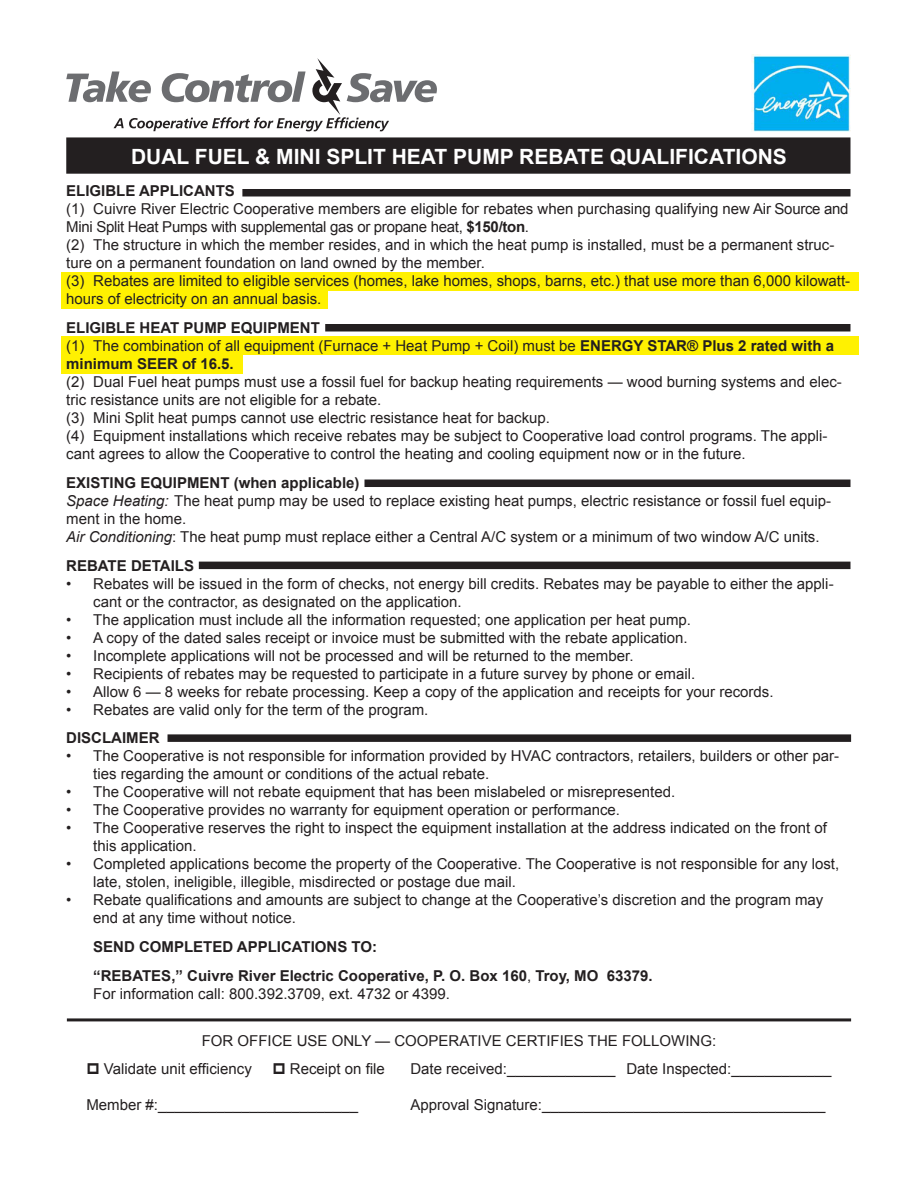
<style>
.page{position:relative;width:918px;height:1188px;background:#fff}
.page>*{position:absolute;margin:0;border:0;box-sizing:border-box;transform-origin:0 0}
.t1{font:700 21px "Arial";color:#fff}
.t2{font:15px/18px "Arial";color:#231f20}
.t3{font:700 15px "Arial";color:#231f20}
.s1{font-weight:700}
.s2{font-style:italic}
.s3{font-weight:400}
</style>
<div class="page">
<div style="left:61px;top:355px;width:181px;height:19px;background:#fff101"></div>
<div style="left:61px;top:336px;width:797px;height:19px;background:#fff101"></div>
<div style="left:61px;top:290px;width:267px;height:19px;background:#fff101"></div>
<div style="left:61px;top:272px;width:797px;height:19px;background:#fff101"></div>
<img style="left:752px;top:54px;width:98px;height:77px">
<svg style="left:66px;top:58px;width:371px;height:73px"></svg>
<div style="left:67px;top:138px;width:783px;height:35px;background:#231f20"></div>
<div style="left:66px;top:137px;width:784px;height:37px;border:2px solid #231f20"></div>
<div style="left:242px;top:189px;width:608px;height:7px;background:#231f20"></div>
<div style="left:325px;top:324px;width:526px;height:8px;background:#231f20"></div>
<div style="left:199px;top:562px;width:652px;height:7px;background:#231f20"></div>
<div style="left:364px;top:480px;width:486px;height:7px;background:#231f20"></div>
<hr style="left:67px;top:1018px;width:784px;height:3px;background:#231f20">
<div style="left:168px;top:734px;width:683px;height:8px;background:#231f20"></div>
<p class="t1" style="left:131px;top:142px;width:657px">DUAL FUEL &amp; MINI SPLIT HEAT PUMP REBATE QUALIFICATIONS</p>
<p class="t3" style="left:66px;top:181px;width:170px">ELIGIBLE APPLICANTS</p>
<p class="t2" style="left:66px;top:200px;width:784px">(1) Cuivre River Electric Cooperative members are eligible for rebates when purchasing qualifying new Air Source and<br>Mini Split Heat Pumps with supplemental gas or propane heat, <span class="s1">$150/ton</span>.</p>
<p class="t2" style="left:66px;top:236px;width:770px">(2) The structure in which the member resides, and in which the heat pump is installed, must be a permanent struc&shy;ture on a permanent foundation on land owned by the member.</p>
<p class="t2" style="left:66px;top:272px;width:785px">(3) Rebates are limited to eligible services (homes, lake homes, shops, barns, etc.) that use more than 6,000 kilowatt&shy;hours of electricity on an annual basis.</p>
<p class="t3" style="left:66px;top:318px;width:255px">ELIGIBLE HEAT PUMP EQUIPMENT</p>
<p class="t2" style="left:66px;top:337px;width:769px">(1) The combination of all equipment (Furnace + Heat Pump + Coil) must be <span class="s1">ENERGY STAR® Plus 2 rated with a minimum SEER of 16.5.</span></p>
<p class="t2" style="left:66px;top:373px;width:777px">(2) Dual Fuel heat pumps must use a fossil fuel for backup heating requirements — wood burning systems and elec&shy;tric resistance units are not eligible for a rebate.</p>
<p class="t2" style="left:66px;top:409px;width:485px">(3) Mini Split heat pumps cannot use electric resistance heat for backup.</p>
<p class="t2" style="left:66px;top:427px;width:763px">(4) Equipment installations which receive rebates may be subject to Cooperative load control programs. The appli&shy;cant agrees to allow the Cooperative to control the heating and cooling equipment now or in the future.</p>
<p class="t3" style="left:66px;top:473px;width:295px">EXISTING EQUIPMENT (when applicable)</p>
<p class="t2" style="left:66px;top:492px;width:767px"><span class="s2">Space Heating:</span> The heat pump may be used to replace existing heat pumps, electric resistance or fossil fuel equip&shy;ment in the home.</p>
<p class="t2" style="left:66px;top:528px;width:755px"><span class="s2">Air Conditioning</span>: The heat pump must replace either a Central A/C system or a minimum of two window A/C units.</p>
<p class="t3" style="left:66px;top:555px;width:129px">REBATE DETAILS</p>
<p class="t2" style="left:93px;top:575px;width:742px;text-indent:-27px">• Rebates will be issued in the form of checks, not energy bill credits. Rebates may be payable to either the appli&shy;cant or the contractor, as designated on the application.</p>
<p class="t2" style="left:66px;top:611px;width:626px">• The application must include all the information requested; one application per heat pump.</p>
<p class="t2" style="left:66px;top:629px;width:623px">• A copy of the dated sales receipt or invoice must be submitted with the rebate application.</p>
<p class="t2" style="left:66px;top:647px;width:569px">• Incomplete applications will not be processed and will be returned to the member.</p>
<p class="t2" style="left:66px;top:665px;width:630px">• Recipients of rebates may be requested to participate in a future survey by phone or email.</p>
<p class="t2" style="left:66px;top:683px;width:709px">• Allow 6 — 8 weeks for rebate processing. Keep a copy of the application and receipts for your records.</p>
<p class="t2" style="left:66px;top:701px;width:364px">• Rebates are valid only for the term of the program.</p>
<p class="t3" style="left:66px;top:728px;width:95px">DISCLAIMER</p>
<p class="t2" style="left:93px;top:747px;width:747px;text-indent:-27px">• The Cooperative is not responsible for information provided by HVAC contractors, retailers, builders or other par&shy;ties regarding the amount or conditions of the actual rebate.</p>
<p class="t2" style="left:66px;top:783px;width:610px">• The Cooperative will not rebate equipment that has been mislabeled or misrepresented.</p>
<p class="t2" style="left:66px;top:801px;width:555px">• The Cooperative provides no warranty for equipment operation or performance.</p>
<p class="t2" style="left:93px;top:819px;width:735px;text-indent:-27px">• The Cooperative reserves the right to inspect the equipment installation at the address indicated on the front of this application.</p>
<p class="t2" style="left:93px;top:855px;width:747px;text-indent:-27px">• Completed applications become the property of the Cooperative. The Cooperative is not responsible for any lost, late, stolen, ineligible, illegible, misdirected or postage due mail.</p>
<p class="t2" style="left:93px;top:891px;width:732px;text-indent:-27px">• Rebate qualifications and amounts are subject to change at the Cooperative’s discretion and the program may end at any time without notice.</p>
<p class="t3" style="left:93px;top:937px;width:285px">SEND COMPLETED APPLICATIONS TO:</p>
<p class="t3" style="left:93px;top:966px;width:561px">“REBATES,” Cuivre River Electric Cooperative, P. O. Box 160<span class="s3">,</span> Troy, MO 63379.</p>
<p class="t2" style="left:93px;top:985px;width:358px">For information call: 800.392.3709, ext. 4732 or 4399.</p>
<p class="t2" style="left:202px;top:1031px;width:516px">FOR OFFICE USE ONLY — COOPERATIVE CERTIFIES THE FOLLOWING:</p>
<p class="t2" style="left:104px;top:1060px;width:150px">Validate unit efficiency</p>
<p class="t2" style="left:290px;top:1060px;width:97px">Receipt on file</p>
<p class="t2" style="left:410px;top:1060px;width:423px">Date received:_____________ Date Inspected:____________</p>
<p class="t2" style="left:86px;top:1096px;width:273px">Member #:________________________</p>
<p class="t2" style="left:410px;top:1096px;width:417px">Approval Signature:__________________________________</p>
</div>
